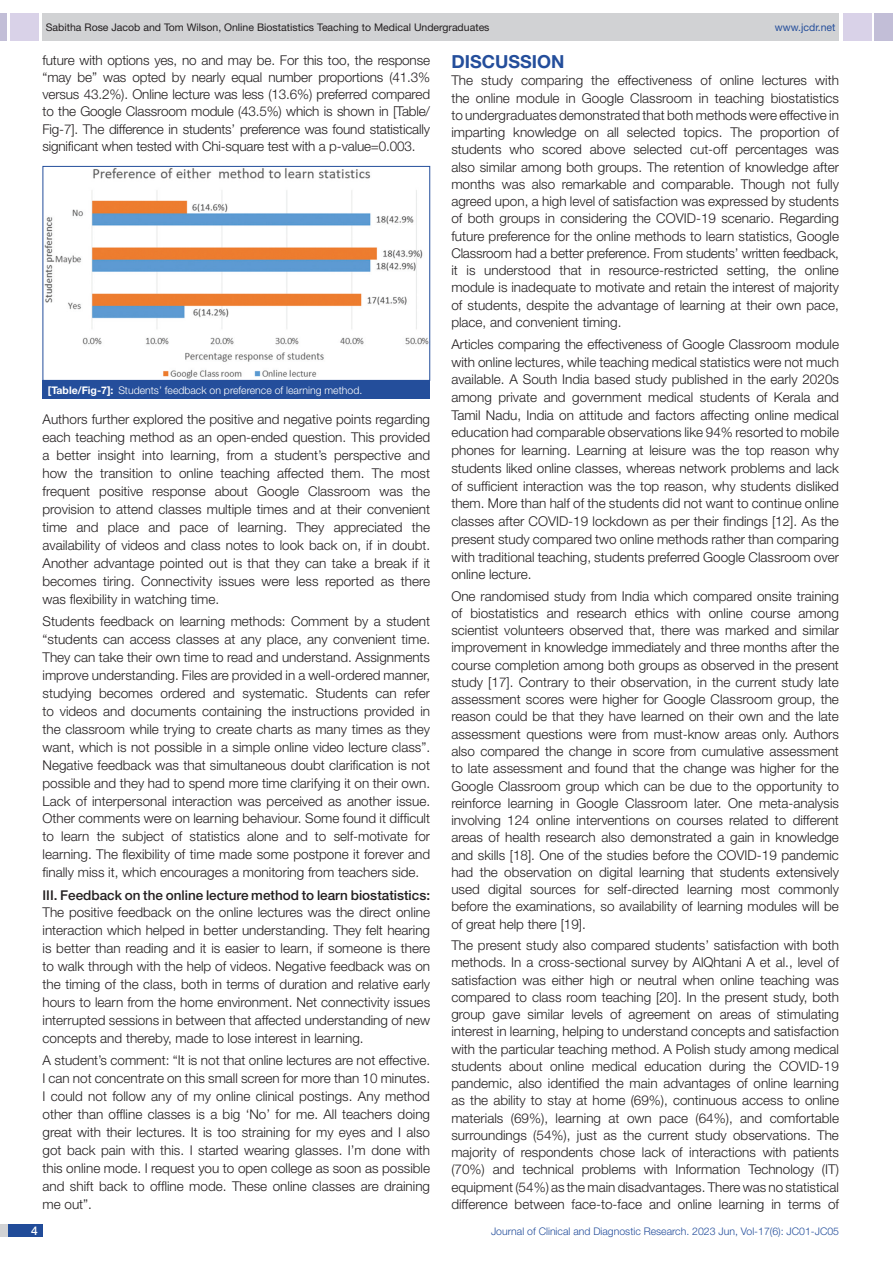
<style>
.page{position:relative;width:893px;height:1263px;background:#fff}
.page>*{position:absolute;margin:0;border:0;box-sizing:border-box;transform-origin:0 0}
.Heading{font:700 18px "Helvetica Neue";color:#244e9b}
.Body_text{font:300 13.5px/17.2px "Helvetica Neue";color:#231f20;text-align:justify}
.t1{font:500 12px "Helvetica Neue";color:#fff}
.t2{font:10.5px "Helvetica Neue";color:#231f20}
.t3{font:300 10.5px "Helvetica Neue";color:#244e9b}
.TABLE_FIG{font:300 10.5px "Helvetica Neue";color:#fff}
.t4{font:10.5px "Helvetica Neue";color:#244e9b}
.s1{font-weight:700}
.s2{font-weight:500}
</style>
<div class="page">
<div style="left:0;top:13px;width:7px;height:28px;background:#c2bed7"></div>
<div style="left:10px;top:13px;width:29px;height:28px;background:#d9d2e8"></div>
<div style="left:43px;top:13px;width:796px;height:28px;background:#d1d2d4"></div>
<div style="left:875px;top:13px;width:18px;height:28px;background:#c2bed7"></div>
<div style="left:843px;top:13px;width:29px;height:28px;background:#d9d2e8"></div>
<div style="left:0;top:1224px;width:43px;height:13px;background:#d1d2d4"></div>
<div style="left:8px;top:1224px;width:35px;height:13px;background:#214c99"></div>
<img style="left:45px;top:168px;width:383px;height:211px">
<div style="left:43px;top:166px;width:387px;height:215px;border:1px solid #244e9b"></div>
<div style="left:43px;top:380px;width:387px;height:19px;background:#244e9b"></div>
<p class="t2" style="left:46px;top:21px;width:445px">Sabitha Rose Jacob and Tom Wilson, Online Biostatistics Teaching to Medical Undergraduates</p>
<p class="t4" style="left:775px;top:21px;width:62px">www.jcdr.net</p>
<p class="Body_text" style="left:43px;top:51px;width:389px">future with options yes, no and may be. For this too, the response “may be” was opted by nearly equal number proportions (41.3% versus 43.2%). Online lecture was less (13.6%) preferred compared to the Google Classroom module (43.5%) which is shown in [Table/ Fig-7]. The difference in students’ preference was found statistically significant when tested with Chi-square test with a p-value=0.003.</p>
<p class="Heading" style="left:451px;top:51px;width:115px">DISCUSSION</p>
<p class="Body_text" style="left:451px;top:72px;width:389px">The study comparing the effectiveness of online lectures with the online module in Google Classroom in teaching biostatistics to undergraduates demonstrated that both methods were effective in imparting knowledge on all selected topics. The proportion of students who scored above selected cut-off percentages was also similar among both groups. The retention of knowledge after months was also remarkable and comparable. Though not fully agreed upon, a high level of satisfaction was expressed by students of both groups in considering the COVID-19 scenario. Regarding future preference for the online methods to learn statistics, Google Classroom had a better preference. From students’ written feedback, it is understood that in resource-restricted setting, the online module is inadequate to motivate and retain the interest of majority of students, despite the advantage of learning at their own pace, place, and convenient timing.</p>
<p class="Body_text" style="left:451px;top:335px;width:389px;line-height:17.7px">Articles comparing the effectiveness of Google Classroom module with online lectures, while teaching medical statistics were not much available. A South India based study published in the early 2020s among private and government medical students of Kerala and Tamil Nadu, India on attitude and factors affecting online medical education had comparable observations like 94% resorted to mobile phones for learning. Learning at leisure was the top reason why students liked online classes, whereas network problems and lack of sufficient interaction was the top reason, why students disliked them. More than half of the students did not want to continue online classes after COVID-19 lockdown as per their findings [12]. As the present study compared two online methods rather than comparing with traditional teaching, students preferred Google Classroom over online lecture.</p>
<p class="Body_text" style="left:451px;top:587px;width:389px">One randomised study from India which compared onsite training of biostatistics and research ethics with online course among scientist volunteers observed that, there was marked and similar improvement in knowledge immediately and three months after the course completion among both groups as observed in the present study [17]. Contrary to their observation, in the current study late assessment scores were higher for Google Classroom group, the reason could be that they have learned on their own and the late assessment questions were from must-know areas only. Authors also compared the change in score from cumulative assessment to late assessment and found that the change was higher for the Google Classroom group which can be due to the opportunity to reinforce learning in Google Classroom later. One meta-analysis involving 124 online interventions on courses related to different areas of health research also demonstrated a gain in knowledge and skills [18]. One of the studies before the COVID-19 pandemic had the observation on digital learning that students extensively used digital sources for self-directed learning most commonly before the examinations, so availability of learning modules will be of great help there [19].</p>
<p class="Body_text" style="left:451px;top:936px;width:389px">The present study also compared students’ satisfaction with both methods. In a cross-sectional survey by AlQhtani A et al., level of satisfaction was either high or neutral when online teaching was compared to class room teaching [20]. In the present study, both group gave similar levels of agreement on areas of stimulating interest in learning, helping to understand concepts and satisfaction with the particular teaching method. A Polish study among medical students about online medical education during the COVID-19 pandemic, also identified the main advantages of online learning as the ability to stay at home (69%), continuous access to online materials (69%), learning at own pace (64%), and comfortable surroundings (54%), just as the current study observations. The majority of respondents chose lack of interactions with patients (70%) and technical problems with Information Technology (IT) equipment (54%) as the main disadvantages. There was no statistical difference between face-to-face and online learning in terms of</p>
<p class="TABLE_FIG" style="left:48px;top:383px;width:316px"><span class="s1">[Table/Fig-7]:</span> Students’ feedback on preference of learning method.</p>
<p class="Body_text" style="left:43px;top:410px;width:389px;line-height:18px">Authors further explored the positive and negative points regarding each teaching method as an open-ended question. This provided a better insight into learning, from a student’s perspective and how the transition to online teaching affected them. The most frequent positive response about Google Classroom was the provision to attend classes multiple times and at their convenient time and place and pace of learning. They appreciated the availability of videos and class notes to look back on, if in doubt.<br>Another advantage pointed out is that they can take a break if it becomes tiring. Connectivity issues were less reported as there was flexibility in watching time.</p>
<p class="Body_text" style="left:43px;top:612px;width:389px;line-height:18px">Students feedback on learning methods: Comment by a student “students can access classes at any place, any convenient time.<br>They can take their own time to read and understand. Assignments improve understanding. Files are provided in a well-ordered manner, studying becomes ordered and systematic. Students can refer to videos and documents containing the instructions provided in the classroom while trying to create charts as many times as they want, which is not possible in a simple online video lecture class”.<br>Negative feedback was that simultaneous doubt clarification is not possible and they had to spend more time clarifying it on their own.<br>Lack of interpersonal interaction was perceived as another issue.<br>Other comments were on learning behaviour. Some found it difficult to learn the subject of statistics alone and to self-motivate for learning. The flexibility of time made some postpone it forever and finally miss it, which encourages a monitoring from teachers side.</p>
<p class="Body_text" style="left:43px;top:885px;width:389px;line-height:18px"><span class="s2">III . Feedback on the online lecture method to learn biostatistics:<br></span>The positive feedback on the online lectures was the direct online interaction which helped in better understanding. They felt hearing is better than reading and it is easier to learn, if someone is there to walk through with the help of videos. Negative feedback was on the timing of the class, both in terms of duration and relative early hours to learn from the home environment. Net connectivity issues interrupted sessions in between that affected understanding of new concepts and thereby, made to lose interest in learning.</p>
<p class="Body_text" style="left:43px;top:1051px;width:389px;line-height:18px">A student’s comment: “It is not that online lectures are not effective.<br>I can not concentrate on this small screen for more than 10 minutes.<br>I could not follow any of my online clinical postings. Any method other than offline classes is a big ‘No’ for me. All teachers doing great with their lectures. It is too straining for my eyes and I also got back pain with this. I started wearing glasses. I’m done with this online mode. I request you to open college as soon as possible and shift back to offline mode. These online classes are draining me out”.</p>
<p class="t1" style="left:31px;top:1223px;width:8px">4</p>
<p class="t3" style="left:491px;top:1225px;width:350px">Journal of Clinical and Diagnostic Research. 2023 Jun, Vol-17(6): JC01-JC05</p>
</div>
